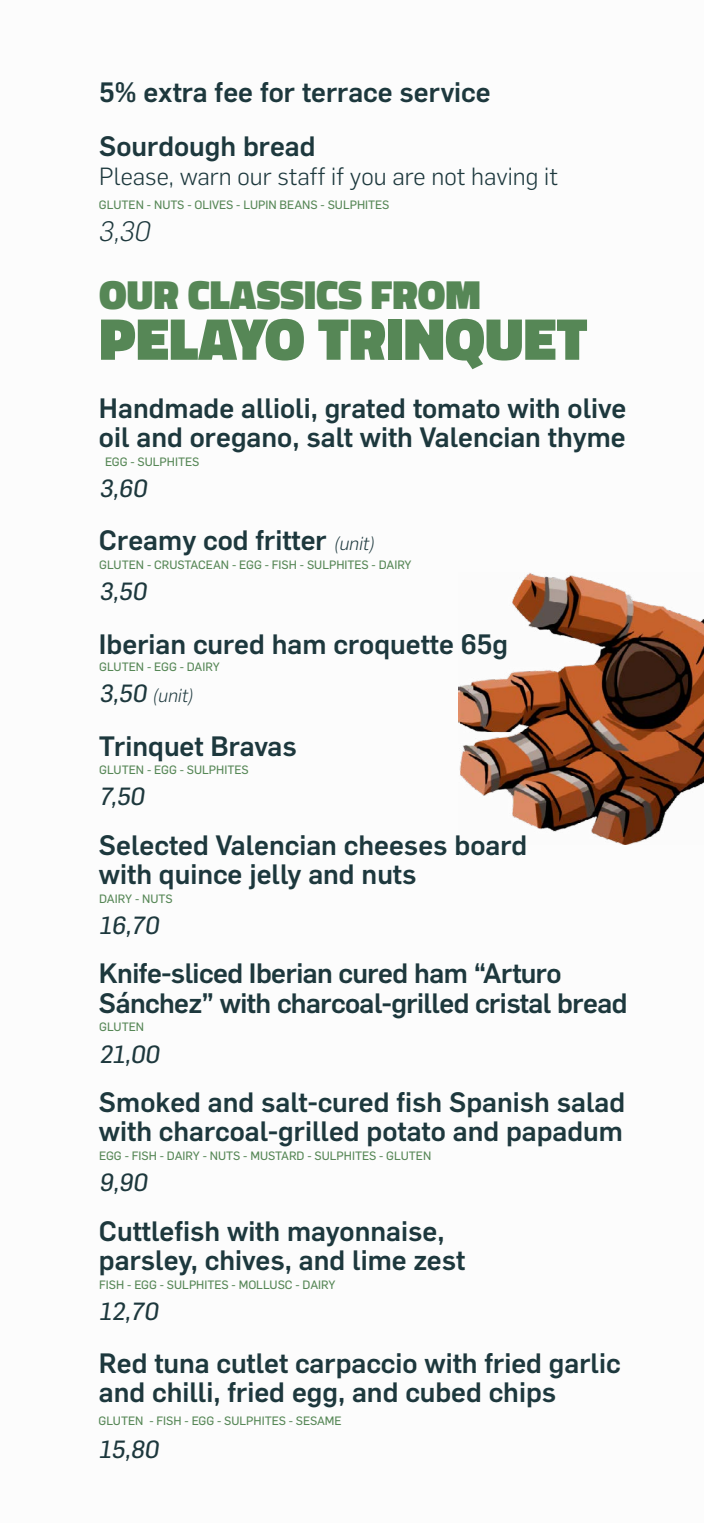
<style>
.page{position:relative;width:704px;height:1523px;background:#fff}
.page>*{position:absolute;margin:0;border:0;box-sizing:border-box;transform-origin:0 0}
.t1{font:900 60px "Titillium";color:#568756}
.t2{font:900 41.25px "Titillium";color:#568756}
.t3{font:500 27.5px/29.4px "Flama";color:#1d383d}
.t4{font:500 27.5px/29.4px "Flama";letter-spacing:-.02em;color:#1d383d}
.t5{font:italic 300 27.5px "Flama";color:#1d383d}
.t6{font:300 24.38px "Flama";color:#1d383d}
.t7{font:24.38px "Flama Basic";color:#1d383d}
.t8{font:italic 300 18.75px "Flama";color:#1d383d}
.t9{font:11.88px "Flama Basic";color:#568756}
.s1{font-weight:300;font-style:italic;font-size:18.75px}
.s2{font-family:"Flama Basic";font-weight:400;font-style:normal;font-size:24.38px}
</style>
<div class="page">
<img style="left:458px;top:572px;width:245px;height:272px">
<p class="t3" style="left:99px;top:75px;width:392px">5% extra fee for terrace service</p>
<p class="t3" style="left:99px;top:130px;width:218px">Sourdough bread</p>
<p class="t6" style="left:99px;top:160px;width:460px">Please, warn our staff if you are not having it</p>
<p class="t9" style="left:99px;top:196px;width:292px">GLUTEN - NUTS - OLIVES - LUPIN BEANS - SULPHITES</p>
<p class="t5" style="left:99px;top:213px;width:53px">3,30</p>
<h2 class="t2" style="left:99px;top:264px;width:383px">OUR CLASSICS FROM</h2>
<h1 class="t1" style="left:99px;top:295px;width:489px">PELAYO TRINQUET</h1>
<p class="t3" style="left:99px;top:391px;width:528px">Handmade allioli, grated tomato with olive oil and oregano, salt with Valencian thyme</p>
<p class="t7" style="left:99px;top:471px;width:53px">3,60</p>
<p class="t9" style="left:105px;top:453px;width:96px">EGG - SULPHITES</p>
<p class="t3" style="left:99px;top:524px;width:277px">Creamy cod fritter <span class="s1">(unit)</span></p>
<p class="t7" style="left:99px;top:574px;width:53px">3,50</p>
<p class="t9" style="left:99px;top:556px;width:314px">GLUTEN - CRUSTACEAN - EGG - FISH - SULPHITES - DAIRY</p>
<p class="t3" style="left:99px;top:627px;width:410px">Iberian cured ham croquette 65g</p>
<p class="t8" style="left:99px;top:683px;width:96px"><span class="s2">3,50</span> (unit)</p>
<p class="t9" style="left:99px;top:658px;width:122px">GLUTEN - EGG - DAIRY</p>
<p class="t3" style="left:99px;top:729px;width:199px">Trinquet Bravas</p>
<p class="t7" style="left:99px;top:779px;width:51px">7,50</p>
<p class="t9" style="left:99px;top:761px;width:151px">GLUTEN - EGG - SULPHITES</p>
<p class="t3" style="left:99px;top:828px;width:429px">Selected Valencian cheeses board with quince jelly and nuts</p>
<p class="t7" style="left:99px;top:908px;width:65px">16,70</p>
<p class="t9" style="left:99px;top:890px;width:75px">DAIRY - NUTS</p>
<p class="t4" style="left:99px;top:957px;width:529px">Knife-sliced Iberian cured ham “Arturo<br>Sánchez” with charcoal-grilled cristal bread</p>
<p class="t7" style="left:99px;top:1037px;width:66px">21,00</p>
<p class="t9" style="left:99px;top:1019px;width:46px">GLUTEN</p>
<p class="t3" style="left:99px;top:1085px;width:527px">Smoked and salt-cured fish Spanish salad with charcoal-grilled potato and papadum</p>
<p class="t7" style="left:99px;top:1165px;width:54px">9,90</p>
<p class="t9" style="left:99px;top:1147px;width:333px">EGG - FISH - DAIRY - NUTS - MUSTARD - SULPHITES - GLUTEN</p>
<p class="t3" style="left:99px;top:1214px;width:367px">Cuttlefish with mayonnaise, parsley, chives, and lime zest</p>
<p class="t7" style="left:99px;top:1294px;width:65px">12,70</p>
<p class="t9" style="left:99px;top:1276px;width:238px">FISH - EGG - SULPHITES - MOLLUSC - DAIRY</p>
<p class="t3" style="left:99px;top:1346px;width:522px">Red tuna cutlet carpaccio with fried garlic and chilli, fried egg, and cubed chips</p>
<p class="t7" style="left:99px;top:1431px;width:65px">15,80</p>
<p class="t9" style="left:98px;top:1412px;width:244px">GLUTEN - FISH - EGG - SULPHITES - SESAME</p>
</div>
